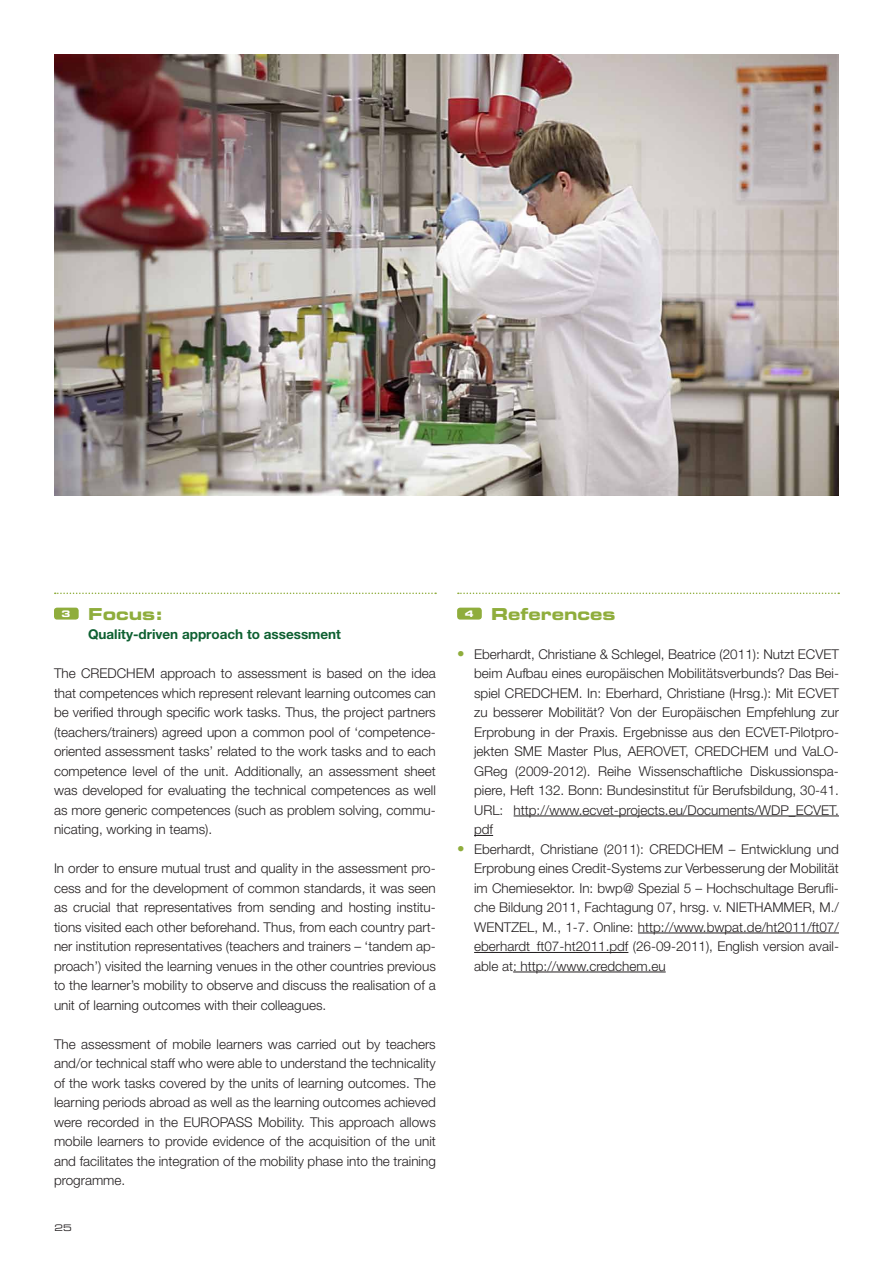
<style>
.page{position:relative;width:893px;height:1263px;background:#fff}
.page>*{position:absolute;margin:0;border:0;box-sizing:border-box;transform-origin:0 0}
.t1{font:16.5px "Eurostile Bold Extended Two";color:#8fad3c}
.t2{font:300 13.5px/19.5px "Helvetica Neue LT Pro";color:#231f20;text-align:justify}
.t3{font:700 13.5px "Helvetica Neue LT Pro";color:#0e6031}
.t4{font:9px "Eurostile Extended Two";color:#231f20}
.s1{font-size:9px;color:#fff}
.s2{font-size:15px;color:#8fad3c}
</style>
<div class="page">
<svg style="left:55px;top:592px;width:381px;height:2px"></svg>
<div style="left:54px;top:608px;width:25px;height:12px;background:#8fad3c;border-radius:3px"></div>
<svg style="left:458px;top:592px;width:381px;height:2px"></svg>
<hr style="left:514px;top:816px;width:325px;height:1px;background:#231f20">
<svg style="left:474px;top:835px;width:19px;height:1px"></svg>
<hr style="left:638px;top:933px;width:201px;height:1px;background:#231f20">
<hr style="left:474px;top:952px;width:154px;height:1px;background:#231f20">
<hr style="left:513px;top:972px;width:153px;height:1px;background:#231f20">
<div style="left:457px;top:608px;width:25px;height:12px;background:#8fad3c;border-radius:3px"></div>
<img style="left:54px;top:54px;width:785px;height:441px">
<p class="t1" style="left:62px;top:602px;width:103px"><span class="s1">3</span> Focus:</p>
<p class="t3" style="left:88px;top:626px;width:254px">Quality-driven approach to assessment</p>
<p class="t2" style="left:54px;top:663px;width:383px">The CREDCHEM approach to assessment is based on the idea that competences which represent relevant learning outcomes can be verified through specific work tasks. Thus, the project partners (teachers/trainers) agreed upon a common pool of ‘competence&shy;oriented assessment tasks’ related to the work tasks and to each competence level of the unit. Additionally, an assessment sheet was developed for evaluating the technical competences as well as more generic competences (such as problem solving, commu&shy;nicating, working in teams).</p>
<p class="t2" style="left:54px;top:858px;width:383px">In order to ensure mutual trust and quality in the assessment pro&shy;cess and for the development of common standards, it was seen as crucial that representatives from sending and hosting institu&shy;tions visited each other beforehand. Thus, from each country part&shy;ner institution representatives (teachers and trainers – ‘tandem ap&shy;proach’) visited the learning venues in the other countries previous to the learner’s mobility to observe and discuss the realisation of a unit of learning outcomes with their colleagues.</p>
<p class="t2" style="left:54px;top:1034px;width:383px">The assessment of mobile learners was carried out by teachers and/or technical staff who were able to understand the technicality of the work tasks covered by the units of learning outcomes. The learning periods abroad as well as the learning outcomes achieved were recorded in the EUROPASS Mobility. This approach allows mobile learners to provide evidence of the acquisition of the unit and facilitates the integration of the mobility phase into the training programme.</p>
<p class="t4" style="left:54px;top:1222px;width:19px">25</p>
<p class="t1" style="left:465px;top:602px;width:152px"><span class="s1">4</span> References</p>
<p class="t2" style="left:474px;top:644px;width:366px;text-indent:-17px"><span class="s2">•</span> Eberhardt, Christiane &amp; Schlegel, Beatrice (2011): Nutzt ECVET beim Aufbau eines europäischen Mobilitätsverbunds? Das Bei&shy;spiel CREDCHEM. In: Eberhard, Christiane (Hrsg.): Mit ECVET zu besserer Mobilität? Von der Europäischen Empfehlung zur Erprobung in der Praxis. Ergebnisse aus den ECVET-Pilotpro&shy;jekten SME Master Plus, AEROVET, CREDCHEM und VaLO-GReg (2009-2012). Reihe Wissenschaftliche Diskussionspa&shy;piere, Heft 132. Bonn: Bundesinstitut für Berufsbildung, 30-41.<br>URL: http://www.ecvet-projects.eu/Documents/WDP_ECVET. pdf</p>
<p class="t2" style="left:474px;top:839px;width:366px;text-indent:-17px"><span class="s2">•</span> Eberhardt, Christiane (2011): CREDCHEM – Entwicklung und Erprobung eines Credit-Systems zur Verbesserung der Mobilität im Chemiesektor. In: bwp@ Spezial 5 – Hochschultage Berufli&shy;che Bildung 2011, Fachtagung 07, hrsg. v. NIETHAMMER, M./ WENTZEL, M., 1-7. Online: http://www.bwpat.de/ht2011/ft07/ eberhardt_ft07-ht2011.pdf (26-09-2011), English version avail&shy;able at: http://www.credchem.eu</p>
</div>
